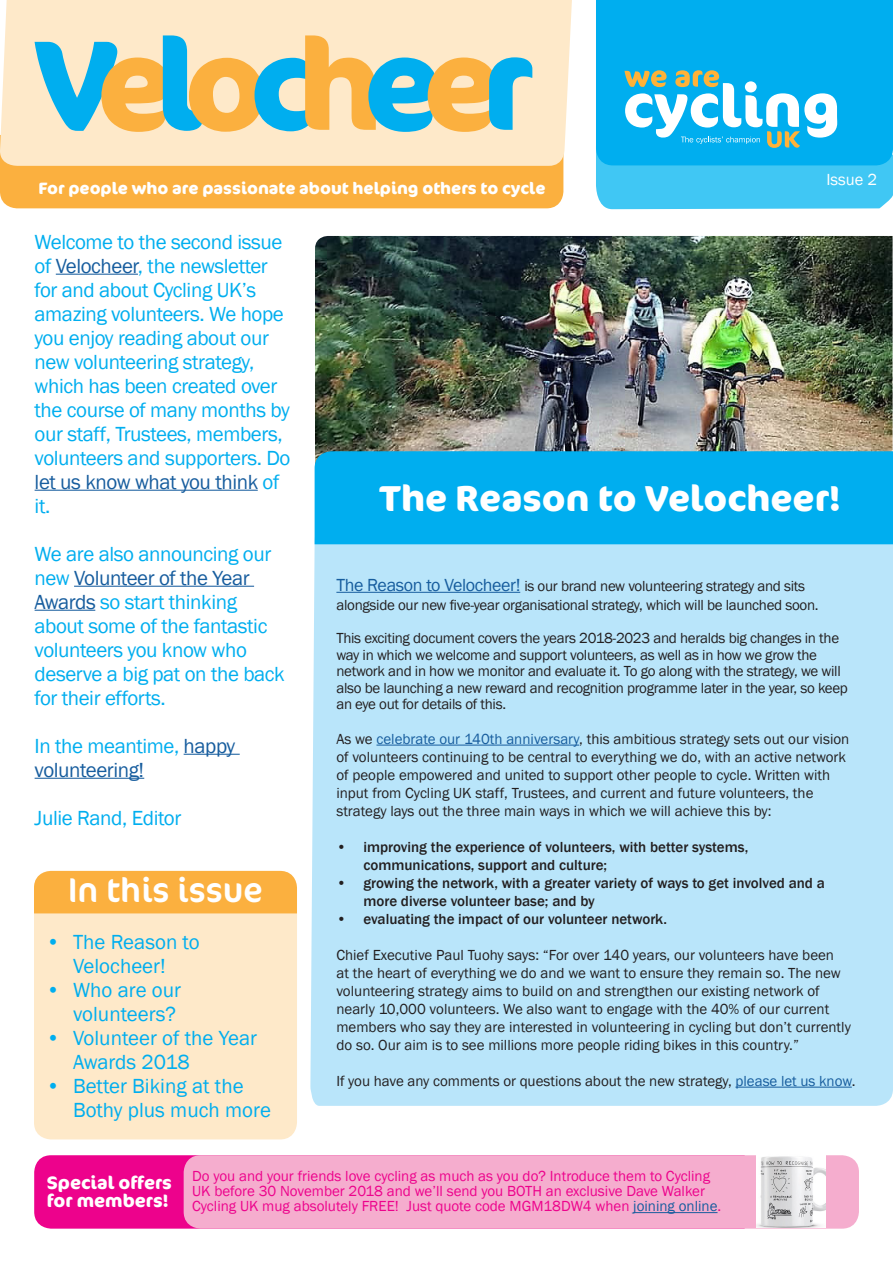
<style>
.page{position:relative;width:893px;height:1263px;background:#fff}
.page>*{position:absolute;margin:0;border:0;box-sizing:border-box;transform-origin:0 0}
.Body_copy{font:700 127.5px "Cocon Offc";letter-spacing:-.15em;color:#00aeef}
.Body_copy-2{font:700 36px "Cocon";color:#fff}
.Body_copy-3{font:34.5px "Cocon";color:#fff}
.Sub_heading_or_Intro{font:21px/24px "Franklin Gothic";letter-spacing:-.02em;color:#00aeef}
.Sub_heading_or_Intro-2{font:21px/24px "Franklin Gothic";color:#00aeef}
.Sub_heading_or_Intro-3{font:21px/24px "Franklin Gothic";letter-spacing:-.02em;color:#175d9e}
.Body_copy-4{font:700 18px/18px "Cocon";color:#fff}
.Body_copy-5{font:700 16.5px "Cocon Offc";color:#fff}
.Sub_heading_or_Intro-4{font:16.5px "Franklin Gothic";color:#fff}
.Body_copy-6{font:15px/18px "Franklin Gothic";color:#231f20}
.Body_copy-7{font:15px/16.5px "Franklin Gothic";letter-spacing:-.02em;color:#231f20}
.t1{font:500 15px/18px "Franklin Gothic";color:#231f20}
.Body_copy-8{font:15px/15px "Franklin Gothic";color:#ed028c}
.Sub_heading_or_Intro-5{font:15px/19.5px "Franklin Gothic";letter-spacing:-.02em;color:#231f20}
.s1{color:#fbb03f}
.s2{color:#175d9e}
.s3{color:#00aeef}
.s4{font-size:18px;color:#175d9e}
</style>
<div class="page">
<img style="left:315px;top:236px;width:578px;height:215px">
<div style="left:34px;top:871px;width:263px;height:268px;background:#fee9c9;border-radius:17px"></div>
<div style="left:0;top:167px;width:563px;height:41px;background:#fbb03f"></div>
<div style="left:0;top:0;width:572px;height:167px;background:#fee9c9"></div>
<div style="left:34px;top:1155px;width:163px;height:73px;background:#ed028c"></div>
<div style="left:184px;top:1155px;width:675px;height:73px;background:#f5adce;border-radius:17px"></div>
<div style="left:34px;top:871px;width:263px;height:42px;background:#fbb03f"></div>
<hr style="left:56px;top:274px;width:82px;height:1px;background:#175d9e">
<hr style="left:35px;top:490px;width:223px;height:1px;background:#175d9e">
<hr style="left:74px;top:586px;width:180px;height:1px;background:#175d9e">
<hr style="left:35px;top:610px;width:60px;height:1px;background:#175d9e">
<hr style="left:184px;top:754px;width:56px;height:1px;background:#175d9e">
<hr style="left:35px;top:778px;width:109px;height:1px;background:#175d9e">
<div style="left:596px;top:0;width:297px;height:70px;background:#00aeef"></div>
<svg style="left:596px;top:70px;width:297px;height:139px;background:#3abfed"></svg>
<hr style="left:633px;top:1212px;width:84px;height:1px;background:#175d9e">
<div style="left:310px;top:519px;width:583px;height:587px;background:#b9e5fa"></div>
<hr style="left:336px;top:592px;width:184px;height:1px;background:#175d9e">
<hr style="left:376px;top:745px;width:203px;height:1px;background:#175d9e">
<hr style="left:735px;top:1087px;width:117px;height:1px;background:#175d9e">
<div style="left:315px;top:451px;width:578px;height:93px;background:#00aeef"></div>
<img style="left:756px;top:1155px;width:70px;height:72px">
<p class="Body_copy" style="left:33px;top:9px;width:501px">V<span class="s1">e</span>l<span class="s1">o</span>c<span class="s1">h</span>e<span class="s1">e</span>r</p>
<p class="Body_copy-5" style="left:38px;top:179px;width:508px">For people who are passionate about helping others to cycle</p>
<p class="Sub_heading_or_Intro-4" style="left:826px;top:169px;width:52px">Issue 2</p>
<p class="Sub_heading_or_Intro" style="left:35px;top:230px;width:257px">Welcome to the second issue of <span class="s2">Velocheer</span>, the newsletter for and about Cycling UK’s amazing volunteers. We hope you enjoy reading about our new volunteering strategy, which has been created over the course of many months by our staff, Trustees, members, volunteers and supporters. Do <span class="s2">let us know what you think</span> of it.</p>
<p class="Sub_heading_or_Intro" style="left:35px;top:542px;width:252px">We are also announcing our new <span class="s2">Volunteer of the Year<br>Awards</span> so start thinking about some of the fantastic volunteers you know who deserve a big pat on the back for their efforts.</p>
<p class="Sub_heading_or_Intro-3" style="left:35px;top:734px;width:202px"><span class="s3">In the meantime,</span> happy volunteering!</p>
<p class="Sub_heading_or_Intro" style="left:35px;top:806px;width:148px">Julie Rand, Editor</p>
<p class="Body_copy-3" style="left:68px;top:870px;width:196px">In this issue</p>
<p class="Sub_heading_or_Intro-2" style="left:46px;top:931px;width:155px;text-align:center">• The Reason to<br>Velocheer!</p>
<p class="Sub_heading_or_Intro-2" style="left:46px;top:979px;width:137px;text-align:right">• Who are our volunteers?</p>
<p class="Sub_heading_or_Intro-2" style="left:73px;top:1027px;width:186px;text-indent:-27px">• Volunteer of the Year<br>Awards 2018</p>
<p class="Sub_heading_or_Intro-2" style="left:73px;top:1075px;width:199px;text-indent:-27px">• Better Biking at the<br>Bothy plus much more</p>
<p class="Body_copy-2" style="left:379px;top:477px;width:463px">The Reason to Velocheer!</p>
<p class="Sub_heading_or_Intro-5" style="left:336px;top:576px;width:484px"><span class="s4">The Reason to Velocheer!</span> is our brand new volunteering strategy and sits alongside our new five-year organisational strategy, which will be launched soon.</p>
<p class="Body_copy-7" style="left:336px;top:630px;width:513px">This exciting document covers the years 2018-2023 and heralds big changes in the way in which we welcome and support volunteers, as well as in how we grow the network and in how we monitor and evaluate it. To go along with the strategy, we will also be launching a new reward and recognition programme later in the year, so keep an eye out for details of this.</p>
<p class="Body_copy-6" style="left:336px;top:730px;width:514px">As we <span class="s2">celebrate our 140th anniversary</span>, this ambitious strategy sets out our vision of volunteers continuing to be central to everything we do, with an active network of people empowered and united to support other people to cycle. Written with input from Cycling UK staff, Trustees, and current and future volunteers, the strategy lays out the three main ways in which we will achieve this by:</p>
<p class="t1" style="left:363px;top:838px;width:386px;text-indent:-27px">• improving the experience of volunteers, with better systems, communications, support and culture;</p>
<p class="t1" style="left:363px;top:874px;width:463px;text-indent:-27px">• growing the network, with a greater variety of ways to get involved and a more diverse volunteer base; and by</p>
<p class="t1" style="left:336px;top:910px;width:332px">• evaluating the impact of our volunteer network.</p>
<p class="Body_copy-6" style="left:336px;top:946px;width:516px">Chief Executive Paul Tuohy says: “For over 140 years, our volunteers have been<br>at the heart of everything we do and we want to ensure they remain so. The new volunteering strategy aims to build on and strengthen our existing network of nearly 10,000 volunteers. We also want to engage with the 40% of our current members who say they are interested in volunteering in cycling but don’t currently do so. Our aim is to see millions more people riding bikes in this country.”</p>
<p class="Body_copy-6" style="left:336px;top:1072px;width:521px">If you have any comments or questions about the new strategy, <span class="s2">please let us know</span>.</p>
<p class="Body_copy-4" style="left:47px;top:1174px;width:127px">Special offers for members!</p>
<p class="Body_copy-8" style="left:192px;top:1169px;width:531px">Do you and your friends love cycling as much as you do? Introduce them to Cycling<br>UK before 30 November 2018 and we’ll send you BOTH an exclusive Dave Walker<br>Cycling UK mug absolutely FREE! Just quote code MGM18DW4 when <span class="s2">joining online</span>.</p>
</div>
